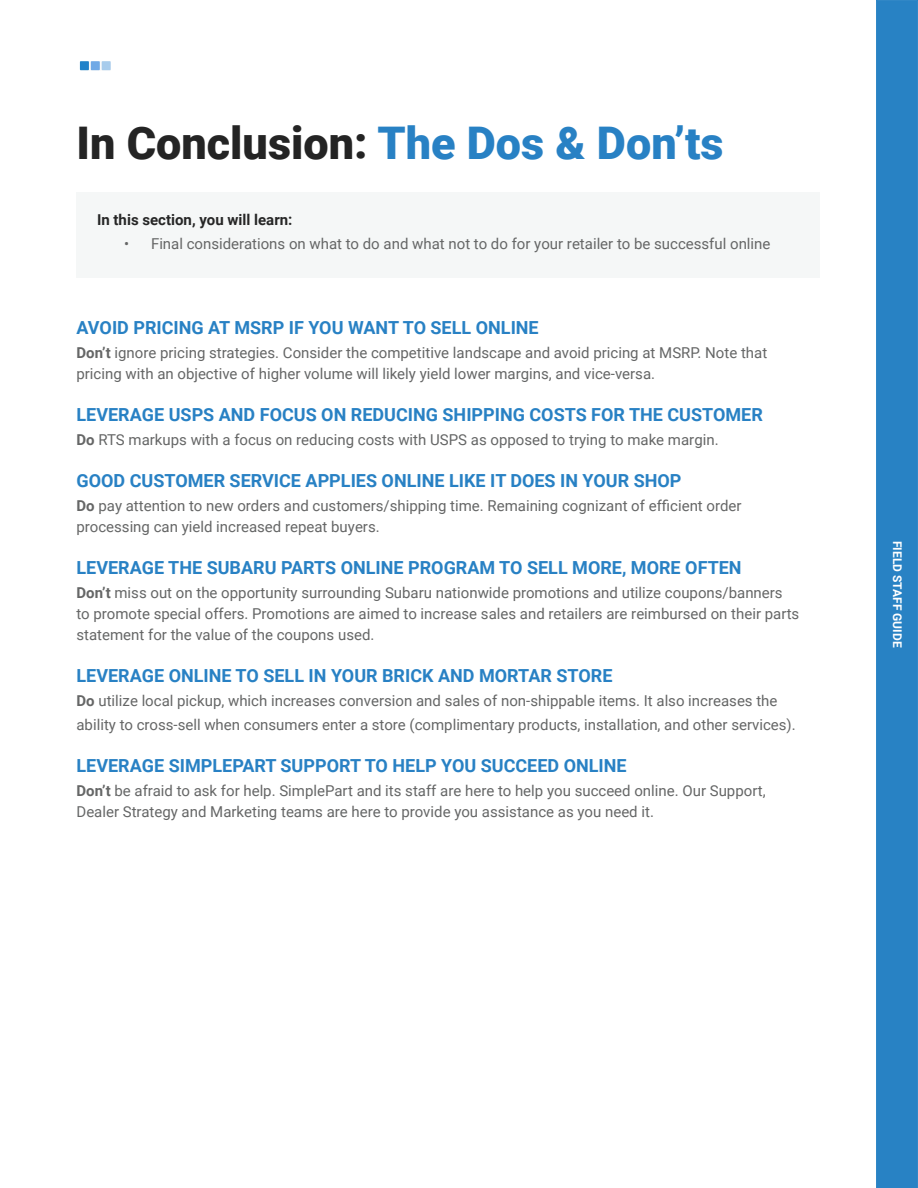
<style>
.page{position:relative;width:918px;height:1188px;background:#fff}
.page>*{position:absolute;margin:0;border:0;box-sizing:border-box;transform-origin:0 0}
.t1{font:900 45px "Roboto";color:#242424}
.t2{font:700 18px "Roboto";color:#2881c4}
.t3{font:15px/21px "Roboto";color:#656666}
.t4{font:700 15px "Roboto";color:#262626}
.t5{font:700 12px "Roboto";color:#fff}
.s1{color:#2881c4}
.s2{font-weight:700}
</style>
<div class="page">
<svg style="left:876px;top:0;width:42px;height:1188px;background:#2982c4"></svg>
<svg style="left:80px;top:61px;width:31px;height:9px"></svg>
<div style="left:76px;top:192px;width:744px;height:85px;background:#f5f7f7"></div>
<p class="t1" style="left:76px;top:111px;width:649px">In Conclusion: <span class="s1">The Dos &amp; Don’ts</span></p>
<p class="t4" style="left:97px;top:209px;width:197px">In this section, you will learn:</p>
<p class="t3" style="left:124px;top:232px;width:648px">• Final considerations on what to do and what not to do for your retailer to be successful online</p>
<p class="t2" style="left:76px;top:315px;width:464px">AVOID PRICING AT MSRP IF YOU WANT TO SELL ONLINE</p>
<p class="t3" style="left:76px;top:342px;width:692px"><span class="s2">Don’t</span> ignore pricing strategies. Consider the competitive landscape and avoid pricing at MSRP. Note that pricing with an objective of higher volume will likely yield lower margins, and vice-versa.</p>
<p class="t2" style="left:76px;top:402px;width:688px">LEVERAGE USPS AND FOCUS ON REDUCING SHIPPING COSTS FOR THE CUSTOMER</p>
<p class="t3" style="left:76px;top:429px;width:644px"><span class="s2">Do</span> RTS markups with a focus on reducing costs with USPS as opposed to trying to make margin.</p>
<p class="t2" style="left:76px;top:468px;width:607px">GOOD CUSTOMER SERVICE APPLIES ONLINE LIKE IT DOES IN YOUR SHOP</p>
<p class="t3" style="left:76px;top:495px;width:667px"><span class="s2">Do</span> pay attention to new orders and customers/shipping time. Remaining cognizant of efficient order processing can yield increased repeat buyers.</p>
<p class="t2" style="left:76px;top:555px;width:667px">LEVERAGE THE SUBARU PARTS ONLINE PROGRAM TO SELL MORE, MORE OFTEN</p>
<p class="t3" style="left:76px;top:582px;width:724px"><span class="s2">Don’t</span> miss out on the opportunity surrounding Subaru nationwide promotions and utilize coupons/banners to promote special offers. Promotions are aimed to increase sales and retailers are reimbursed on their parts statement for the value of the coupons used.</p>
<p class="t2" style="left:76px;top:663px;width:537px">LEVERAGE ONLINE TO SELL IN YOUR BRICK AND MORTAR STORE</p>
<p class="t3" style="left:76px;top:689px;width:721px;line-height:24px"><span class="s2">Do</span> utilize local pickup, which increases conversion and sales of non-shippable items. It also increases the ability to cross-sell when consumers enter a store (complimentary products, installation, and other services).</p>
<p class="t2" style="left:76px;top:753px;width:552px">LEVERAGE SIMPLEPART SUPPORT TO HELP YOU SUCCEED ONLINE</p>
<p class="t3" style="left:76px;top:780px;width:691px"><span class="s2">Don’t</span> be afraid to ask for help. SimplePart and its staff are here to help you succeed online. Our Support,<br>Dealer Strategy and Marketing teams are here to provide you assistance as you need it.</p>
<p class="t5" style="left:906px;top:541px;width:108px;rotate:90deg">FIELD STAFF GUIDE</p>
</div>
